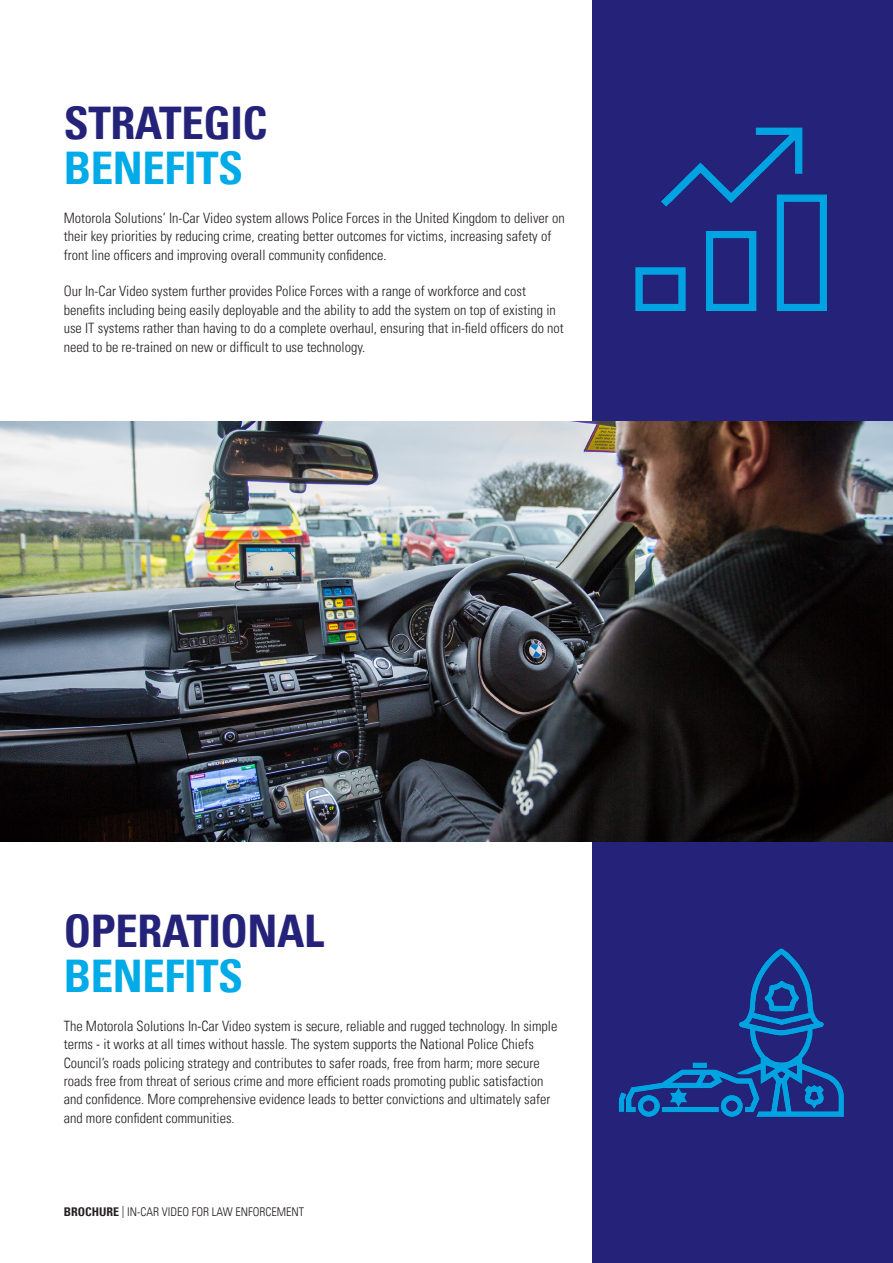
<style>
.page{position:relative;width:893px;height:1263px;background:#fff}
.page>*{position:absolute;margin:0;border:0;box-sizing:border-box;transform-origin:0 0}
.t1{font:700 condensed 45px/45px "Univers LT";letter-spacing:-.01em;color:#252279}
.t2{font:300 condensed 14.25px/18.3px "Univers LT Std";color:#231f20}
.t3{font:300 condensed 14.25px/18.3px "Univers LT";color:#231f20}
.t4{font:300 condensed 12px "Univers LT";color:#231f20}
.s1{color:#00abe7}
.s2{font-weight:700}
</style>
<div class="page">
<div style="left:592px;top:842px;width:301px;height:421px;background:#252279"></div>
<div style="left:592px;top:0;width:301px;height:421px;background:#252279"></div>
<img style="left:0;top:421px;width:893px;height:421px">
<img style="left:635px;top:127px;width:192px;height:185px">
<img style="left:618px;top:948px;width:226px;height:169px">
<p class="t1" style="left:64px;top:100px;width:205px">STRATEGIC<br><span class="s1">BENEFITS</span></p>
<p class="t2" style="left:64px;top:209px;width:502px">Motorola Solutions’ In-Car Video system allows Police Forces in the United Kingdom to deliver on their key priorities by reducing crime, creating better outcomes for victims, increasing safety of front line officers and improving overall community confidence.</p>
<p class="t2" style="left:64px;top:282px;width:502px">Our In-Car Video system further provides Police Forces with a range of workforce and cost benefits including being easily deployable and the ability to add the system on top of existing in use IT systems rather than having to do a complete overhaul, ensuring that in-field officers do not need to be re-trained on new or difficult to use technology.</p>
<p class="t1" style="left:64px;top:908px;width:262px">OPERATIONAL<br><span class="s1">BENEFITS</span></p>
<p class="t3" style="left:64px;top:1017px;width:495px">The Motorola Solutions In-Car Video system is secure, reliable and rugged technology. In simple terms - it works at all times without hassle. The system supports the National Police Chiefs Council’s roads policing strategy and contributes to safer roads, free from harm; more secure roads free from threat of serious crime and more efficient roads promoting public satisfaction and confidence. More comprehensive evidence leads to better convictions and ultimately safer and more confident communities.</p>
<p class="t4" style="left:64px;top:1205px;width:242px"><span class="s2">BROCHURE</span> | IN-CAR VIDEO FOR LAW ENFORCEMENT</p>
</div>
